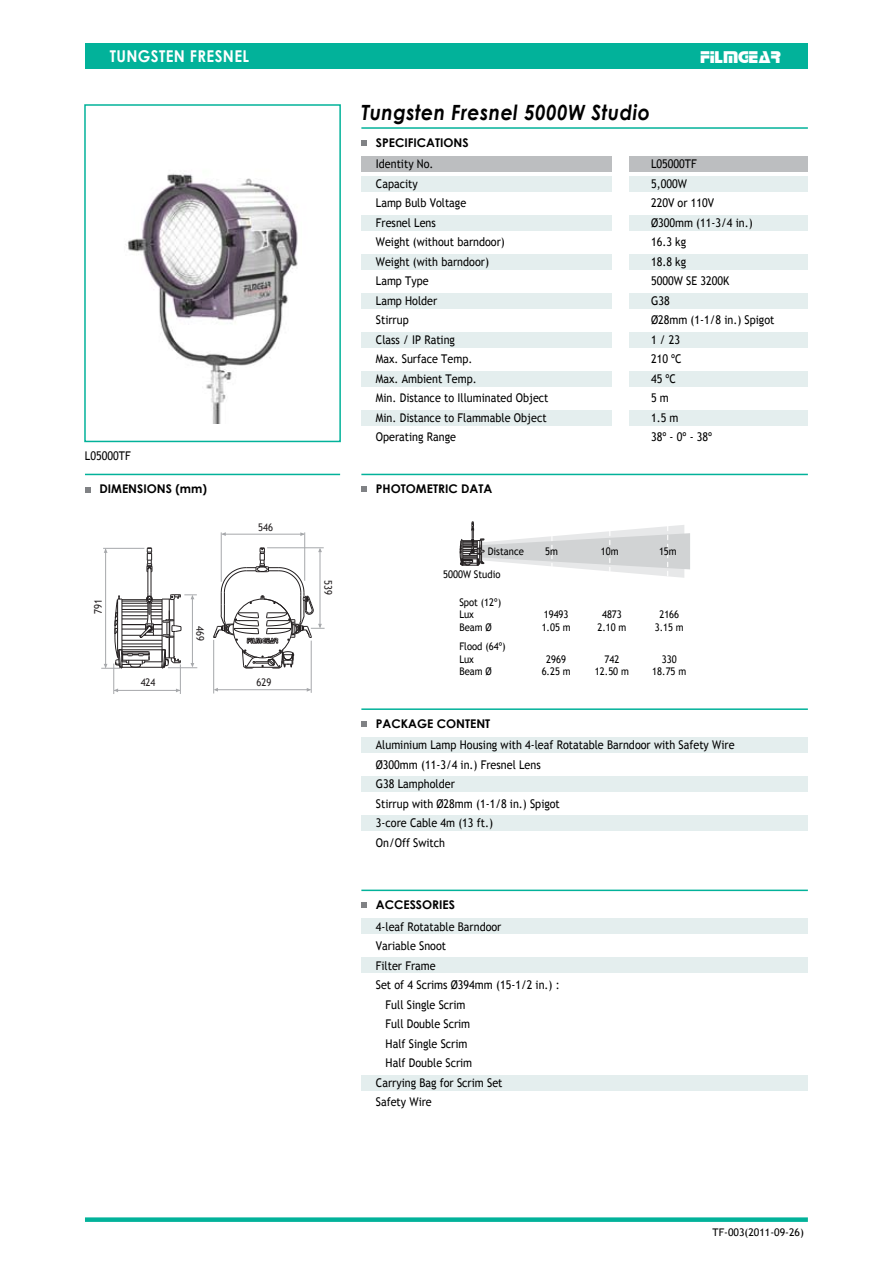
<style>
.page{position:relative;width:893px;height:1263px;background:#fff}
.page>*{position:absolute;margin:0;border:0;box-sizing:border-box;transform-origin:0 0}
.t1{font:italic 700 21px "Century Gothic";letter-spacing:.025em;color:#010101;scale:.9 1}
.t2{font:18px "Stop";color:#fff}
.t3{font:700 16.2px "Century Gothic";letter-spacing:.025em;color:#fff;scale:.92 1}
.t4{font:12px/19.5px "Trebuchet MS";color:#010101;scale:.9 1}
.t5{font:700 12px "Century Gothic";color:#010101}
.t6{font:10.5px/12.6px "Trebuchet MS";color:#010101;text-align:center;scale:.9 1}
.t7{font:10.5px "Trebuchet MS";color:#231f20;scale:.9 1}
.t8{font:10.5px "Trebuchet MS";color:#010101}
</style>
<div class="page">
<hr style="left:114px;top:690px;width:66px;height:1px;background:#a6a8ab">
<svg style="left:101px;top:547px;width:96px;height:125px"></svg>
<hr style="left:113px;top:664px;width:1px;height:30px;background:#a6a8ab">
<hr style="left:180px;top:664px;width:1px;height:30px;background:#a6a8ab">
<hr style="left:216px;top:689px;width:94px;height:1px;background:#a6a8ab">
<hr style="left:311px;top:641px;width:1px;height:52px;background:#a6a8ab">
<hr style="left:213px;top:640px;width:1px;height:53px;background:#a6a8ab">
<hr style="left:222px;top:534px;width:82px;height:1px;background:#a6a8ab">
<hr style="left:304px;top:532px;width:1px;height:49px;background:#a6a8ab">
<hr style="left:221px;top:532px;width:1px;height:50px;background:#a6a8ab">
<svg style="left:214px;top:547px;width:111px;height:122px"></svg>
<svg style="left:300px;top:532px;width:5px;height:4px"></svg>
<svg style="left:221px;top:532px;width:5px;height:4px"></svg>
<img style="left:125px;top:173px;width:173px;height:251px">
<svg style="left:460px;top:522px;width:230px;height:56px"></svg>
<hr style="left:361px;top:127px;width:447px;height:2px;background:#02b29a">
<div style="left:361px;top:156px;width:251px;height:16px;background:#bcbec0"></div>
<div style="left:629px;top:156px;width:179px;height:16px;background:#bcbec0"></div>
<div style="left:361px;top:176px;width:251px;height:16px;background:#e4eeee"></div>
<div style="left:629px;top:176px;width:179px;height:16px;background:#e4eeee"></div>
<div style="left:361px;top:215px;width:251px;height:16px;background:#e4eeee"></div>
<div style="left:629px;top:215px;width:179px;height:16px;background:#e4eeee"></div>
<div style="left:361px;top:254px;width:251px;height:16px;background:#e4eeee"></div>
<div style="left:629px;top:254px;width:179px;height:16px;background:#e4eeee"></div>
<div style="left:361px;top:293px;width:251px;height:16px;background:#e4eeee"></div>
<div style="left:629px;top:293px;width:179px;height:16px;background:#e4eeee"></div>
<div style="left:361px;top:332px;width:251px;height:16px;background:#e4eeee"></div>
<div style="left:629px;top:332px;width:179px;height:16px;background:#e4eeee"></div>
<div style="left:361px;top:371px;width:251px;height:16px;background:#e4eeee"></div>
<div style="left:629px;top:371px;width:179px;height:16px;background:#e4eeee"></div>
<div style="left:361px;top:410px;width:251px;height:16px;background:#e4eeee"></div>
<div style="left:629px;top:410px;width:179px;height:16px;background:#e4eeee"></div>
<svg style="left:361px;top:140px;width:6px;height:6px"></svg>
<div style="left:84px;top:104px;width:257px;height:338px;border:2px solid #02b29a"></div>
<hr style="left:361px;top:708px;width:447px;height:2px;background:#02b29a">
<svg style="left:361px;top:721px;width:6px;height:6px"></svg>
<div style="left:361px;top:737px;width:447px;height:16px;background:#e4eeee"></div>
<div style="left:361px;top:776px;width:447px;height:16px;background:#e4eeee"></div>
<div style="left:361px;top:815px;width:447px;height:16px;background:#e4eeee"></div>
<hr style="left:361px;top:889px;width:447px;height:2px;background:#02b29a">
<svg style="left:361px;top:902px;width:6px;height:6px"></svg>
<div style="left:361px;top:918px;width:447px;height:16px;background:#e4eeee"></div>
<div style="left:361px;top:957px;width:447px;height:16px;background:#e4eeee"></div>
<div style="left:361px;top:1075px;width:447px;height:16px;background:#e4eeee"></div>
<div style="left:85px;top:1217px;width:723px;height:5px;background:#02b29a"></div>
<div style="left:85px;top:43px;width:723px;height:26px;background:#02b29a"></div>
<hr style="left:85px;top:474px;width:255px;height:1px;background:#02b29a">
<svg style="left:85px;top:487px;width:6px;height:6px"></svg>
<hr style="left:361px;top:474px;width:447px;height:1px;background:#02b29a">
<svg style="left:361px;top:486px;width:6px;height:6px"></svg>
<h3 class="t3" style="left:110px;top:44px;width:153px">TUNGSTEN FRESNEL</h3>
<h2 class="t2" style="left:700px;top:46px;width:82px">FILMGEAR</h2>
<p class="t4" style="left:85px;top:447px;width:52px">L05000TF</p>
<h1 class="t1" style="left:361px;top:96px;width:322px">Tungsten Fresnel 5000W Studio</h1>
<p class="t4" style="left:376px;top:155px;width:193px">Identity No.<br>Capacity<br>Lamp Bulb Voltage<br>Fresnel Lens<br>Weight (without barndoor)<br>Weight (with barndoor)<br>Lamp Type<br>Lamp Holder<br>Stirrup<br>Class / IP Rating<br>Max. Surface Temp.<br>Max. Ambient Temp.<br>Min. Distance to Illuminated Object<br>Min. Distance to Flammable Object<br>Operating Range</p>
<p class="t4" style="left:651px;top:155px;width:139px">L05000TF<br>5,000W<br>220V or 110V<br>Ø300mm (11-3/4 in.)<br>16.3 kg<br>18.8 kg<br>5000W SE 3200K<br>G38<br>Ø28mm (1-1/8 in.) Spigot<br>1 / 23<br>210 ºC<br>45 ºC<br>5 m<br>1.5 m<br>38º - 0º - 38º</p>
<p class="t5" style="left:376px;top:133px;width:94px">SPECIFICATIONS</p>
<p class="t5" style="left:99px;top:480px;width:109px">DIMENSIONS (mm)</p>
<p class="t5" style="left:376px;top:479px;width:118px">PHOTOMETRIC DATA</p>
<p class="t7" style="left:92px;top:614px;width:18px;rotate:-90deg">791</p>
<p class="t7" style="left:141px;top:676px;width:18px">424</p>
<p class="t7" style="left:206px;top:626px;width:18px;rotate:90deg">469</p>
<p class="t7" style="left:258px;top:521px;width:18px">546</p>
<p class="t7" style="left:257px;top:676px;width:18px">629</p>
<p class="t7" style="left:334px;top:580px;width:18px;rotate:90deg">539</p>
<p class="t6" style="left:488px;top:545px;width:42px">Distance</p>
<p class="t6" style="left:545px;top:545px;width:16px">5m</p>
<p class="t6" style="left:601px;top:545px;width:21px">10m</p>
<p class="t6" style="left:659px;top:545px;width:21px">15m</p>
<p class="t6" style="left:443px;top:568px;width:65px">5000W Studio</p>
<p class="t6" style="left:459px;top:596px;width:48px;text-align:left">Spot (12º)<br>Lux<br>Beam Ø</p>
<p class="t6" style="left:459px;top:640px;width:53px;text-align:left">Flood (64º)<br>Lux<br>Beam Ø</p>
<p class="t6" style="left:542px;top:608px;width:34px;text-align:left">19493<br>1.05 m</p>
<p class="t6" style="left:597px;top:608px;width:34px">4873<br>2.10 m</p>
<p class="t6" style="left:655px;top:608px;width:34px">2166<br>3.15 m</p>
<p class="t6" style="left:542px;top:653px;width:34px">2969<br>6.25 m</p>
<p class="t6" style="left:595px;top:653px;width:39px">742<br>12.50 m</p>
<p class="t6" style="left:652px;top:653px;width:39px">330<br>18.75 m</p>
<p class="t5" style="left:376px;top:714px;width:116px">PACKAGE CONTENT</p>
<p class="t4" style="left:376px;top:735px;width:400px">Aluminium Lamp Housing with 4-leaf Rotatable Barndoor with Safety Wire<br>Ø300mm (11-3/4 in.) Fresnel Lens<br>G38 Lampholder<br>Stirrup with Ø28mm (1-1/8 in.) Spigot<br>3-core Cable 4m (13 ft.)<br>On/Off Switch</p>
<p class="t5" style="left:376px;top:895px;width:81px">ACCESSORIES</p>
<p class="t4" style="left:376px;top:917px;width:141px">4-leaf Rotatable Barndoor</p>
<p class="t4" style="left:376px;top:936px;width:80px">Variable Snoot</p>
<p class="t4" style="left:376px;top:956px;width:68px">Filter Frame</p>
<p class="t4" style="left:376px;top:975px;width:206px">Set of 4 Scrims Ø394mm (15-1/2 in.) :</p>
<p class="t4" style="left:386px;top:995px;width:90px">Full Single Scrim</p>
<p class="t4" style="left:386px;top:1014px;width:96px">Full Double Scrim</p>
<p class="t4" style="left:386px;top:1034px;width:92px">Half Single Scrim</p>
<p class="t4" style="left:386px;top:1053px;width:98px">Half Double Scrim</p>
<p class="t4" style="left:376px;top:1073px;width:142px">Carrying Bag for Scrim Set</p>
<p class="t4" style="left:376px;top:1092px;width:64px">Safety Wire</p>
<p class="t8" style="left:713px;top:1226px;width:93px">TF-003(2011-09-26)</p>
</div>
